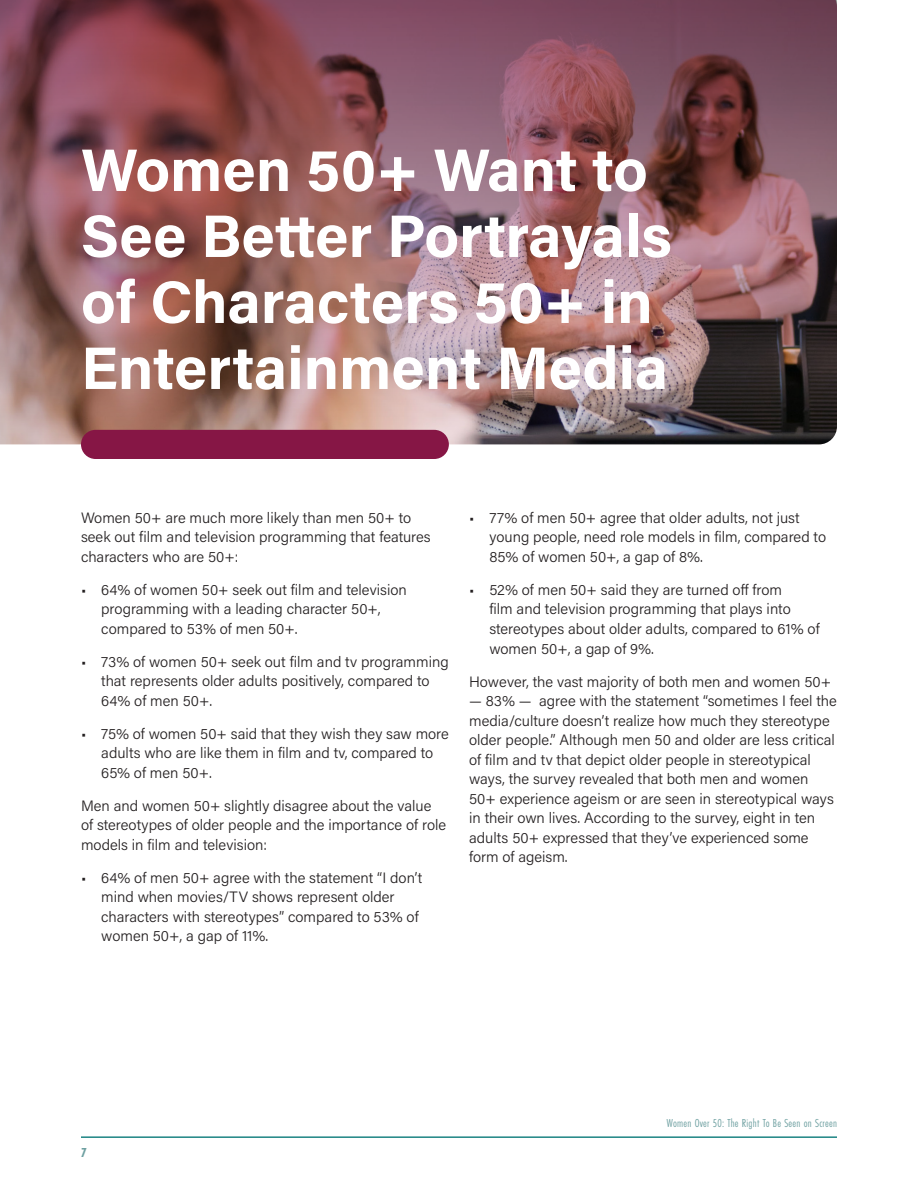
<style>
.page{position:relative;width:918px;height:1188px;background:#fff}
.page>*{position:absolute;margin:0;border:0;box-sizing:border-box;transform-origin:0 0}
.t1{font:700 60px/66px "Acumin Pro";color:#fff}
.Body_copy{font:300 15px/19.5px "Acumin Pro";color:#231f20}
.t2{font:700 13.5px "Futura PT Cond";color:#6ea0a1}
.t3{font:12px "Futura PT Cond";letter-spacing:.02em;color:#6ea0a1}
</style>
<div class="page">
<hr style="left:81px;top:1136px;width:756px;height:2px;background:#1c8483">
<img style="left:0;top:0;width:837px;height:444px">
<div style="left:81px;top:430px;width:368px;height:29px;background:#861645;border-radius:15px"></div>
<p class="t1" style="left:81px;top:134px;width:592px">Women 50+ Want to<br>See Better Portrayals of Characters 50+ in<br>Entertainment Media</p>
<p class="Body_copy" style="left:81px;top:507px;width:351px">Women 50+ are much more likely than men 50+ to seek out film and television programming that features characters who are 50+:</p>
<p class="Body_copy" style="left:101px;top:579px;width:307px;text-indent:-20px">• 64% of women 50+ seek out film and television programming with a leading character 50+, compared to 53% of men 50+.</p>
<p class="Body_copy" style="left:101px;top:651px;width:349px;text-indent:-20px">• 73% of women 50+ seek out film and tv programming that represents older adults positively, compared to<br>64% of men 50+.</p>
<p class="Body_copy" style="left:101px;top:723px;width:349px;text-indent:-20px">• 75% of women 50+ said that they wish they saw more adults who are like them in film and tv, compared to<br>65% of men 50+.</p>
<p class="Body_copy" style="left:81px;top:795px;width:367px">Men and women 50+ slightly disagree about the value of stereotypes of older people and the importance of role models in film and television:</p>
<p class="Body_copy" style="left:101px;top:867px;width:323px;text-indent:-20px">• 64% of men 50+ agree with the statement “I don’t mind when movies/TV shows represent older characters with stereotypes” compared to 53% of women 50+, a gap of 11%.</p>
<p class="Body_copy" style="left:489px;top:507px;width:338px;text-indent:-20px">• 77% of men 50+ agree that older adults, not just young people, need role models in film, compared to<br>85% of women 50+, a gap of 8%.</p>
<p class="Body_copy" style="left:489px;top:579px;width:332px;text-indent:-20px">• 52% of men 50+ said they are turned off from<br>film and television programming that plays into stereotypes about older adults, compared to 61% of women 50+, a gap of 9%.</p>
<p class="Body_copy" style="left:469px;top:671px;width:363px">However, the vast majority of both men and women 50+</p>
<p class="Body_copy" style="left:469px;top:691px;width:369px">— 83% — agree with the statement “sometimes I feel the media/culture doesn’t realize how much they stereotype older people.” Although men 50 and older are less critical of film and tv that depict older people in stereotypical ways, the survey revealed that both men and women 50+ experience ageism or are seen in stereotypical ways in their own lives. According to the survey, eight in ten adults 50+ expressed that they’ve experienced some form of ageism.</p>
<p class="t2" style="left:81px;top:1144px;width:7px">7</p>
<p class="t3" style="left:667px;top:1116px;width:172px">Women Over 50: The Right To Be Seen on Screen</p>
</div>
